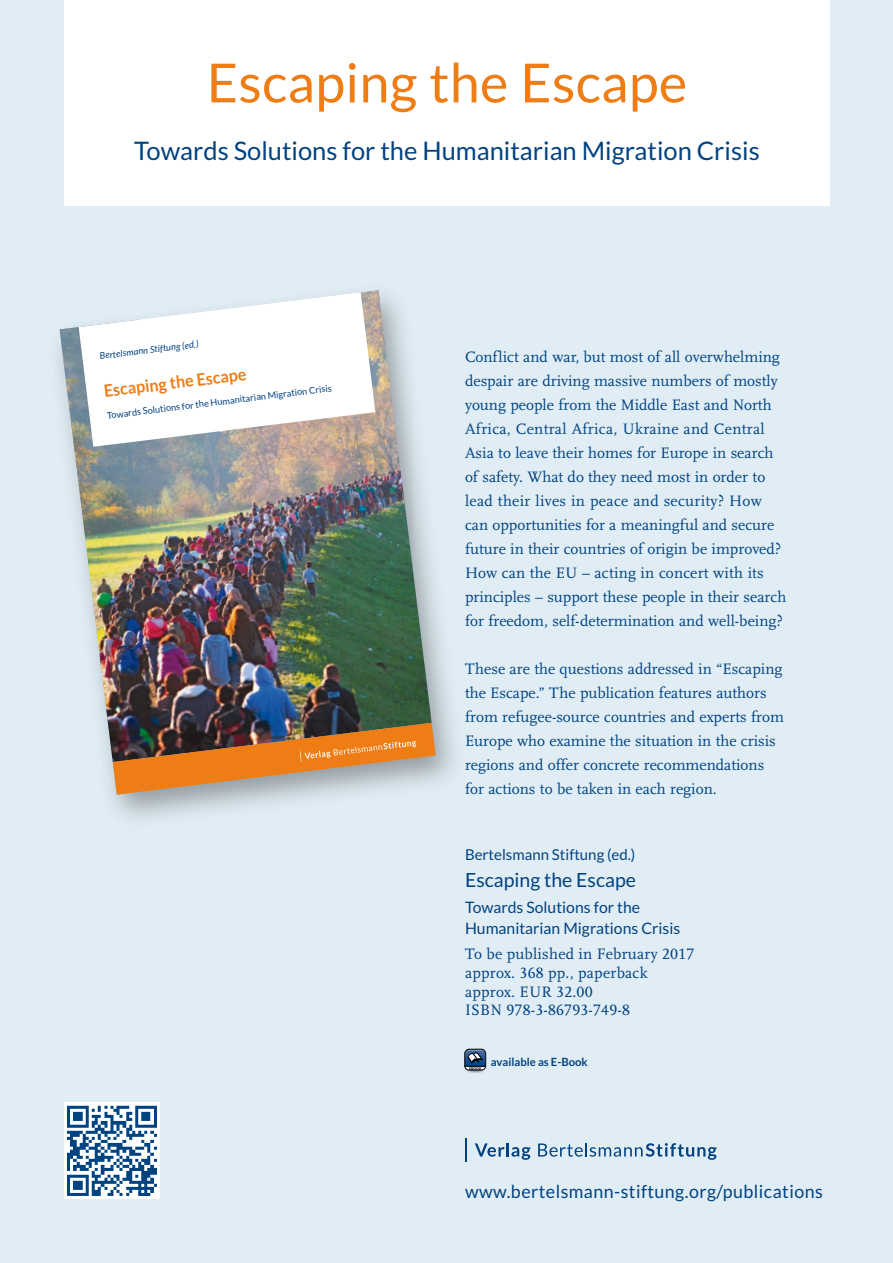
<style>
.page{position:relative;width:893px;height:1263px;background:#e1edf5}
.page>*{position:absolute;margin:0;border:0;box-sizing:border-box;transform-origin:0 0}
.t1{font:54px "Lato";letter-spacing:.005em;color:#ef7d16}
.t2{font:25.5px "Lato";color:#004280}
.t3{font:19.5px "Lato";color:#004280}
.t4{font:18px "Lato";letter-spacing:.025em;color:#004280}
.t5{font:700 16.95px "Lato";color:#ef7d16;scale:.95 1}
.t6{font:15.75px/24px "Scala OT";color:#004280}
.t7{font:15.75px/21px "Lato";color:#004280}
.t8{font:15px "Lato";color:#004280}
.t9{font:700 11.25px "Lato";color:#004280}
.t10{font:9.15px "Lato";color:#004280}
.t11{font:italic 9.15px "Lato";color:#004280}
.t12{font:600 4.05px "Myriad Pro";letter-spacing:-.015em;color:#000}
</style>
<div class="page">
<div style="left:64px;top:0;width:766px;height:206px;background:#fff"></div>
<img style="left:46px;top:281px;width:420px;height:548px">
<img style="left:60px;top:290px;width:372px;height:472px">
<img style="left:113px;top:723px;width:323px;height:72px">
<svg style="left:79px;top:292px;width:296px;height:155px"></svg>
<svg style="left:475px;top:1143px;width:55px;height:17px"></svg>
<svg style="left:538px;top:1143px;width:179px;height:17px;background:#a9c3d8"></svg>
<hr style="left:465px;top:1138px;width:2px;height:23px;background:#004280">
<img style="left:64px;top:1103px;width:96px;height:95px">
<img style="left:464px;top:1049px;width:22px;height:25px">
<div style="left:465px;top:1049px;width:21px;height:21px;border:1px solid #000;border-radius:4px"></div>
<svg style="left:465px;top:1053px;width:21px;height:14px"></svg>
<h1 class="t1" style="left:207px;top:53px;width:482px">Escaping the Escape</h1>
<h2 class="t2" style="left:134px;top:136px;width:627px">Towards Solutions for the Humanitarian Migration Crisis</h2>
<p class="t11" style="left:99px;top:351px;width:101px;rotate:-7deg">Bertelsmann Stiftung (ed.)</p>
<p class="t5" style="left:103px;top:381px;width:152px;rotate:-7deg">Escaping the Escape</p>
<p class="t10" style="left:106px;top:410px;width:228px;rotate:-7deg">Towards Solutions for the Humanitarian Migration Crisis</p>
<p class="t6" style="left:465px;top:345px;width:323px">Conflict and war, but most of all overwhelming despair are driving massive numbers of mostly young people from the Middle East and North Africa, Central Africa, Ukraine and Central Asia to leave their homes for Europe in search of safety. What do they need most in order to lead their lives in peace and security? How can opportunities for a meaningful and secure future in their countries of origin be improved?<br>How can the EU – acting in concert with its principles – support these people in their search for freedom, self-determination and well-being?</p>
<p class="t6" style="left:465px;top:657px;width:320px">These are the questions addressed in “Escaping the Escape.” The publication features authors from refugee-source countries and experts from Europe who examine the situation in the crisis regions and offer concrete recommendations for actions to be taken in each region.</p>
<p class="t8" style="left:465px;top:846px;width:172px">Bertelsmann Stiftung (ed.)</p>
<p class="t3" style="left:465px;top:869px;width:172px">Escaping the Escape</p>
<p class="t7" style="left:465px;top:896px;width:217px">Towards Solutions for the<br>Humanitarian Migrations Crisis</p>
<p class="t6" style="left:465px;top:944px;width:231px;line-height:18.9px">To be published in February 2017 approx. 368 pp., paperback approx. EUR 32.00<br>ISBN 978-3-86793-749-8</p>
<p class="t12" style="left:469px;top:1066px;width:14px">EBOOK</p>
<p class="t9" style="left:491px;top:1055px;width:98px">available as E-Book</p>
<p class="t4" style="left:465px;top:1181px;width:359px">www.bertelsmann-stiftung.org/publications</p>
</div>
